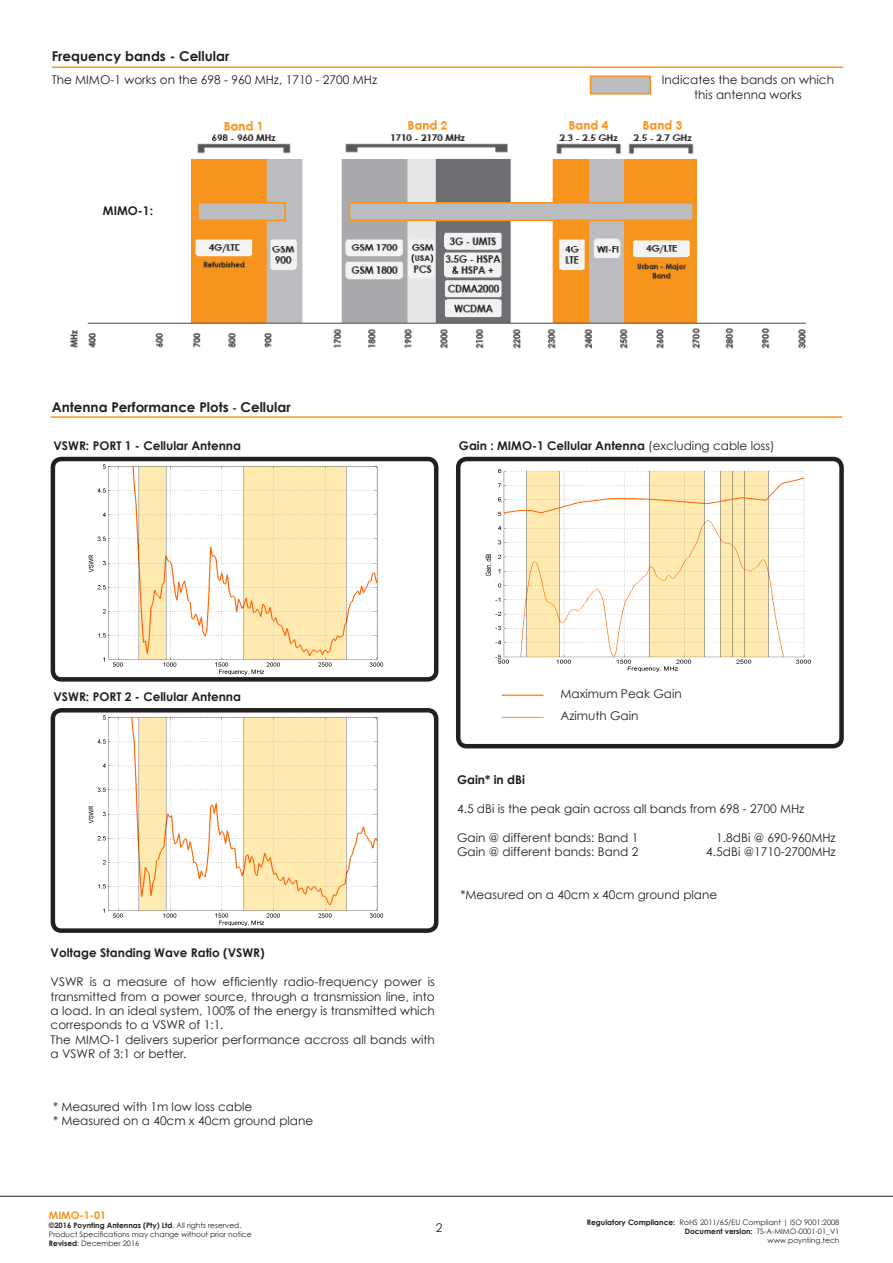
<style>
.page{position:relative;width:893px;height:1263px;background:#fff}
.page>*{position:absolute;margin:0;border:0;box-sizing:border-box;transform-origin:0 0}
.t1{font:700 13.5px "Century Gothic";color:#231f20}
.t2{font:12px/14.4px "Century Gothic";color:#231f20}
.t3{font:700 12px "Century Gothic";color:#231f20}
.t4{font:700 10.5px "Century Gothic";color:#f7931d}
.t5{font:7.5px/9px "Century Gothic";color:#231f20;text-align:right}
.s1{font-size:12px;color:#3e3e3f}
.s2{font-weight:400}
.s3{font-weight:700}
</style>
<div class="page">
<hr style="left:0;top:1196px;width:893px;height:1px;background:#231f20">
<img style="left:88px;top:464px;width:296px;height:211px">
<div style="left:51px;top:457px;width:387px;height:225px;border:4px solid #231f20;border-radius:9px"></div>
<img style="left:88px;top:715px;width:296px;height:211px">
<div style="left:51px;top:708px;width:387px;height:225px;border:4px solid #231f20;border-radius:9px"></div>
<img style="left:461px;top:462px;width:378px;height:210px">
<div style="left:456px;top:457px;width:388px;height:291px;border:4px solid #231f20;border-radius:9px"></div>
<hr style="left:51px;top:416px;width:791px;height:2px;background:#f79420">
<hr style="left:52px;top:66px;width:791px;height:2px;background:#f79420">
<img style="left:70px;top:120px;width:736px;height:229px">
<div style="left:349px;top:202px;width:345px;height:19px;background:#bcbdc0;border:2px solid #f79420"></div>
<div style="left:197px;top:202px;width:89px;height:19px;background:#bcbdc0;border:2px solid #f79420"></div>
<div style="left:590px;top:75px;width:61px;height:20px;background:#bcbdc0;border:2px solid #f79420"></div>
<hr style="left:502px;top:694px;width:41px;height:2px;background:#f7951f">
<hr style="left:502px;top:717px;width:41px;height:1px;background:#f7951f">
<p class="t1" style="left:52px;top:48px;width:179px">Frequency bands - Cellular</p>
<p class="t2" style="left:52px;top:73px;width:327px">The MIMO-1 works on the 698 - 960 MHz, 1710 - 2700 MHz</p>
<p class="t3" style="left:103px;top:203px;width:52px">MIMO-1:</p>
<p class="t1" style="left:52px;top:399px;width:241px">Antenna Performance Plots <span class="s1">-</span> Cellular</p>
<p class="t3" style="left:54px;top:438px;width:189px">VSWR: PORT 1 - Cellular Antenna</p>
<p class="t2" style="left:662px;top:73px;width:174px;text-align:center">Indicates the bands on which this antenna works</p>
<p class="t3" style="left:459px;top:438px;width:317px">Gain : MIMO-1 Cellular Antenna <span class="s2">(excluding cable loss)</span></p>
<p class="t3" style="left:54px;top:689px;width:189px">VSWR: PORT 2 - Cellular Antenna</p>
<p class="t3" style="left:51px;top:945px;width:216px">Voltage Standing Wave Ratio (VSWR)</p>
<p class="t2" style="left:51px;top:974px;width:386px">VSWR is a measure of how efficiently radio-frequency power is transmitted from a power source, through a transmission line, into a load. In an ideal system, 100% of the energy is transmitted which corresponds to a VSWR of 1:1.<br>The MIMO-1 delivers superior performance accross all bands with a VSWR of 3:1 or better.</p>
<p class="t2" style="left:53px;top:1099px;width:262px">* Measured with 1m low loss cable<br>* Measured on a 40cm x 40cm ground plane</p>
<p class="t2" style="left:560px;top:683px;width:123px;line-height:21.8px">Maximum Peak Gain<br>Azimuth Gain</p>
<p class="t3" style="left:457px;top:772px;width:69px">Gain* in dBi</p>
<p class="t2" style="left:457px;top:801px;width:349px">4.5 dBi is the peak gain across all bands from 698 - 2700 MHz</p>
<p class="t2" style="left:457px;top:830px;width:183px">Gain @ different bands: Band 1</p>
<p class="t2" style="left:716px;top:830px;width:121px">1.8dBi @ 690-960MHz</p>
<p class="t2" style="left:457px;top:844px;width:183px">Gain @ different bands: Band 2</p>
<p class="t2" style="left:706px;top:844px;width:131px">4.5dBi @1710-2700MHz</p>
<p class="t2" style="left:460px;top:887px;width:258px">*Measured on a 40cm x 40cm ground plane</p>
<p class="t4" style="left:49px;top:1209px;width:59px">MIMO-1-01</p>
<p class="t5" style="left:49px;top:1221px;width:204px;text-align:left"><span class="s3">©2016 Poynting Antennas (Pty) Ltd</span>. All rights reserved.<br>Product Specifications may change without prior notice<br><span class="s3">Revised</span>: December 2016</p>
<p class="t2" style="left:436px;top:1220px;width:8px">2</p>
<p class="t5" style="left:587px;top:1217px;width:254px"><span class="s3">Regulatory Compliance:</span> RoHS 2011/65/EU Compliant | ISO 9001:2008<br><span class="s3">Document version:</span> TS-A-MIMO-0001-01_V1<br>www.poynting.tech</p>
</div>
